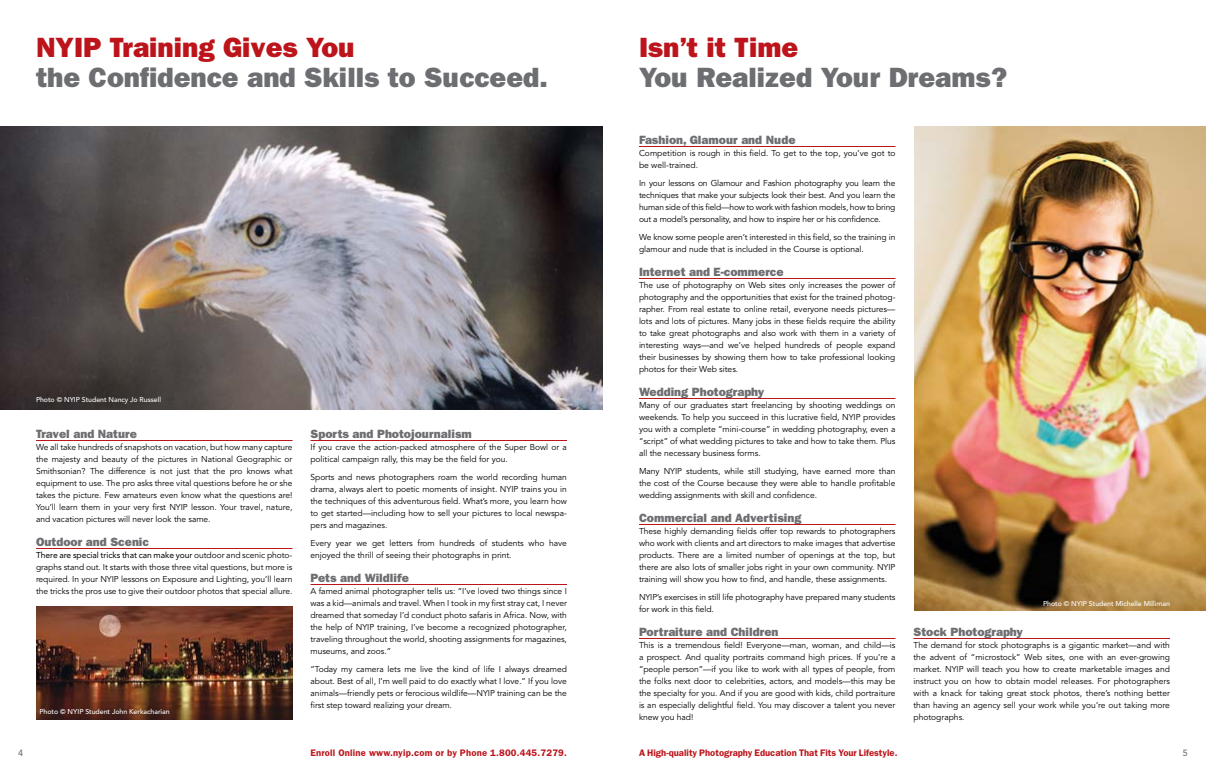
<style>
.page{position:relative;width:1206px;height:783px;background:#fff}
.page>*{position:absolute;margin:0;border:0;box-sizing:border-box;transform-origin:0 0}
.t1{font:800 28px "Franklin Gothic";color:#6d6e71}
.t2{font:800 28px "Franklin Gothic";color:#bc141a}
.t3{font:800 12px "Franklin Gothic";color:#6d6e71}
.t4{font:600 9.5px "Franklin Gothic";color:#bc141a}
.t5{font:600 9.5px "Franklin Gothic";letter-spacing:.02em;color:#bc141a}
.t6{font:500 9px "Avenir";color:#6d6e71}
.t7{font:8.5px/12px "Avenir";letter-spacing:-.005em;color:#000;text-align:justify}
.t8{font:500 7px "Avenir";letter-spacing:-.005em;color:#fff}
.s1{font-style:inherit}
</style>
<div class="page">
<img style="left:0;top:126px;width:603px;height:283px">
<hr style="left:639px;top:146px;width:257px;height:1px;background:#bc141a">
<hr style="left:639px;top:278px;width:257px;height:1px;background:#bc141a">
<hr style="left:639px;top:398px;width:257px;height:1px;background:#bc141a">
<hr style="left:639px;top:524px;width:257px;height:1px;background:#bc141a">
<hr style="left:639px;top:638px;width:257px;height:1px;background:#bc141a">
<hr style="left:914px;top:638px;width:256px;height:1px;background:#bc141a">
<hr style="left:36px;top:440px;width:256px;height:1px;background:#bc141a">
<hr style="left:36px;top:548px;width:256px;height:1px;background:#bc141a">
<hr style="left:310px;top:440px;width:257px;height:1px;background:#bc141a">
<hr style="left:310px;top:584px;width:257px;height:1px;background:#bc141a">
<img style="left:36px;top:606px;width:256px;height:113px">
<img style="left:914px;top:126px;width:292px;height:485px">
<h1 class="t2" style="left:36px;top:31px;width:321px">NYIP Training Gives You</h1>
<h1 class="t1" style="left:36px;top:61px;width:513px">the Confidence and Skills to Succeed.</h1>
<p class="t8" style="left:36px;top:396px;width:127px">Photo © NYIP Student Nancy Jo Russell</p>
<h2 class="t3" style="left:36px;top:427px;width:103px">Travel and Nature</h2>
<p class="t7" style="left:36px;top:441px;width:258px">We all take hundreds of snapshots on vacation, but how many capture the majesty and beauty of the pictures in National Geographic or Smithsonian? The difference is not just that the pro knows what equipment to use. The pro asks three vital questions before he or she takes the picture. Few amateurs even know what the questions are!<br>You’ll learn them in your very first NYIP lesson. Your travel, nature, and vacation pictures will never look the same.</p>
<h2 class="t3" style="left:36px;top:535px;width:115px">Outdoor and Scenic</h2>
<p class="t7" style="left:36px;top:549px;width:258px"><span class="s1">There are special tricks that can make your</span> outdoor and scenic photo&shy;graphs stand out. It starts with those three vital questions, but more is required. In your NYIP lessons on Exposure and Lighting, you’ll learn the tricks the pros use to give their outdoor photos that special allure.</p>
<p class="t8" style="left:39px;top:708px;width:132px">Photo © NYIP Student John Kerkacharian</p>
<h2 class="t3" style="left:310px;top:427px;width:163px">Sports and Photojournalism</h2>
<p class="t7" style="left:310px;top:441px;width:258px">If you crave the action-packed atmosphere of the Super Bowl or a political campaign rally, this may be the field for you.</p>
<p class="t7" style="left:310px;top:471px;width:258px">Sports and news photographers roam the world recording human drama, always alert to poetic moments of insight. NYIP trains you in the techniques of this adventurous field. What’s more, you learn how to get started—including how to sell your pictures to local newspa&shy;pers and magazines.</p>
<p class="t7" style="left:310px;top:537px;width:258px">Every year we get letters from hundreds of students who have enjoyed the thrill of seeing their photographs in print.</p>
<h2 class="t3" style="left:310px;top:571px;width:100px">Pets and Wildlife</h2>
<p class="t7" style="left:310px;top:585px;width:258px">A famed animal photographer tells us: “I’ve loved two things since I was a kid—animals and travel. When I took in my first stray cat, I never dreamed that someday I’d conduct photo safaris in Africa. Now, with the help of NYIP training, I’ve become a recognized photographer, traveling throughout the world, shooting assignments for magazines, museums, and zoos.”</p>
<p class="t7" style="left:310px;top:663px;width:258px">“Today my camera lets me live the kind of life I always dreamed about. Best of all, I’m well paid to do exactly what I love.” If you love animals—friendly pets or ferocious wildlife—NYIP training can be the first step toward realizing your dream.</p>
<h1 class="t2" style="left:639px;top:31px;width:161px">Isn’t it Time</h1>
<h1 class="t1" style="left:639px;top:61px;width:370px">You Realized Your Dreams?</h1>
<h2 class="t3" style="left:639px;top:133px;width:158px">Fashion, Glamour and Nude</h2>
<p class="t7" style="left:639px;top:147px;width:258px">Competition is rough in this field. To get to the top, you’ve got to be well-trained.</p>
<p class="t7" style="left:639px;top:177px;width:258px">In your lessons on Glamour and Fashion photography you learn the techniques that make your subjects look their best. And you learn the human side of this field—how to work with fashion models, how to bring out a model’s personality, and how to inspire her or his confidence.</p>
<p class="t7" style="left:639px;top:231px;width:258px">We know some people aren’t interested in this field, so the training in glamour and nude that is included in the Course is optional.</p>
<h2 class="t3" style="left:639px;top:265px;width:146px">Internet and E-commerce</h2>
<p class="t7" style="left:639px;top:279px;width:258px">The use of photography on Web sites only increases the power of photography and the opportunities that exist for the trained photog&shy;rapher. From real estate to online retail, everyone needs pictures— lots and lots of pictures. Many jobs in these fields require the ability to take great photographs and also work with them in a variety of interesting ways—and we’ve helped hundreds of people expand their businesses by showing them how to take professional looking photos for their Web sites.</p>
<h2 class="t3" style="left:639px;top:385px;width:127px">Wedding Photography</h2>
<p class="t7" style="left:639px;top:399px;width:258px">Many of our graduates start freelancing by shooting weddings on weekends. To help you succeed in this lucrative field, NYIP provides you with a complete “mini-course” in wedding photography, even a “script” of what wedding pictures to take and how to take them. Plus all the necessary business forms.</p>
<p class="t7" style="left:639px;top:465px;width:258px">Many NYIP students, while still studying, have earned more than the cost of the Course because they were able to handle profitable wedding assignments with skill and confidence.</p>
<h2 class="t3" style="left:639px;top:511px;width:164px">Commercial and Advertising</h2>
<p class="t7" style="left:639px;top:525px;width:258px">These highly demanding fields offer top rewards to photographers who work with clients and art directors to make images that advertise products. There are a limited number of openings at the top, but there are also lots of smaller jobs right in your own community. NYIP training will show you how to find, and handle, these assignments.</p>
<p class="t7" style="left:639px;top:591px;width:258px">NYIP’s exercises in still life photography have prepared many students for work in this field.</p>
<h2 class="t3" style="left:639px;top:625px;width:141px">Portraiture and Children</h2>
<p class="t7" style="left:639px;top:639px;width:258px">This is a tremendous field! Everyone—man, woman, and child—is a prospect. And quality portraits command high prices. If you’re a “people person”—if you like to work with all types of people, from the folks next door to celebrities, actors, and models—this may be the specialty for you. And if you are good with kids, child portraiture is an especially delightful field. You may discover a talent you never knew you had!</p>
<p class="t8" style="left:1043px;top:600px;width:128px">Photo © NYIP Student Michelle Milliman</p>
<h2 class="t3" style="left:914px;top:625px;width:111px">Stock Photography</h2>
<p class="t7" style="left:914px;top:639px;width:258px">The demand for stock photographs is a gigantic market—and with the advent of “microstock” Web sites, one with an ever-growing market. NYIP will teach you how to create marketable images and instruct you on how to obtain model releases. For photographers with a knack for taking great stock photos, there’s nothing better than having an agency sell your work while you’re out taking more photographs.</p>
<p class="t6" style="left:18px;top:748px;width:7px">4</p>
<p class="t5" style="left:310px;top:747px;width:258px">Enroll Online www.nyip.com or by Phone 1.800.445.7279.</p>
<p class="t4" style="left:639px;top:747px;width:260px">A High-quality Photography Education That Fits Your Lifestyle.</p>
<p class="t6" style="left:1183px;top:748px;width:7px">5</p>
</div>
